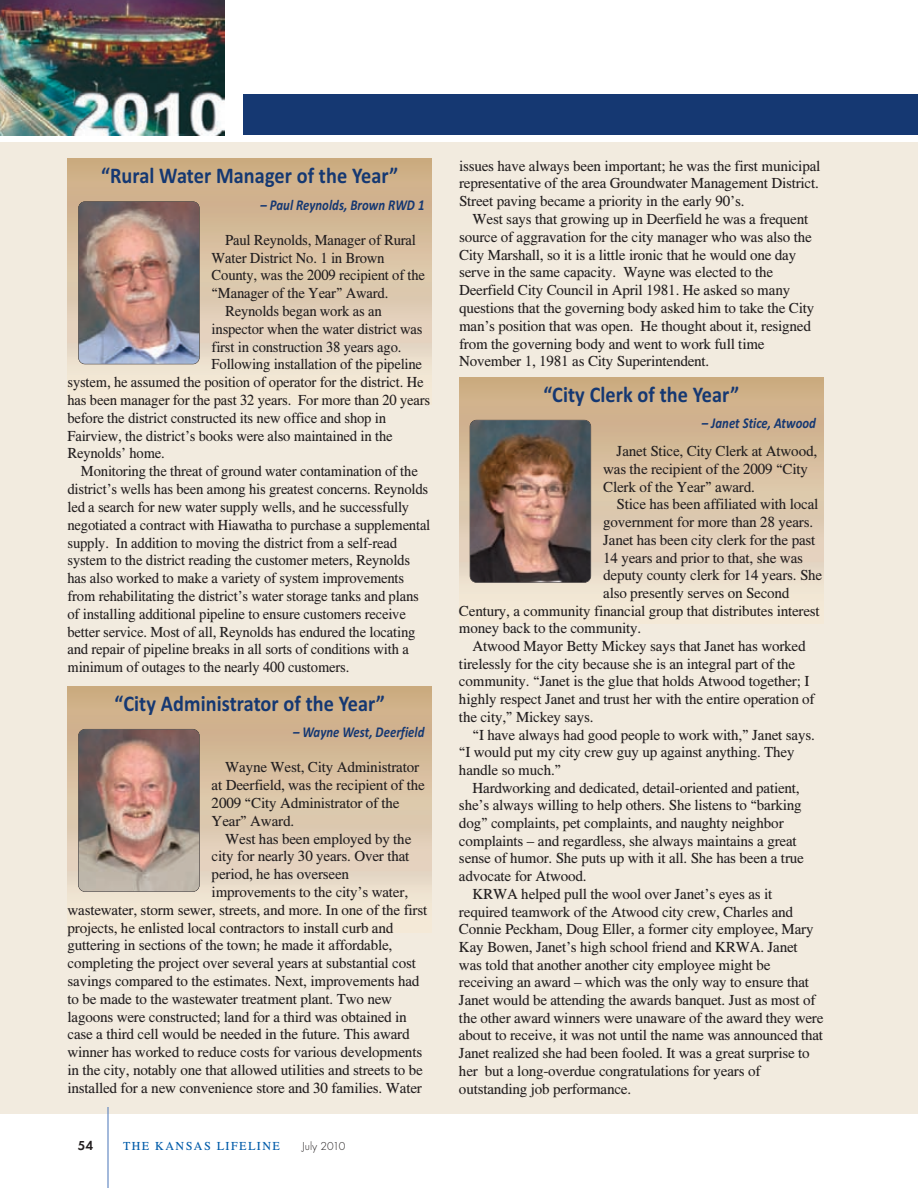
<style>
.page{position:relative;width:918px;height:1188px;background:#fff}
.page>*{position:absolute;margin:0;border:0;box-sizing:border-box;transform-origin:0 0}
.t1{font:700 22.5px "Calibri";letter-spacing:.005em;color:#153872;scale:.9 1}
.t2{font:15px/17.9px "Times CSATT";letter-spacing:-.01em;color:#231f20}
.t3{font:italic 700 15px "Calibri";letter-spacing:.005em;color:#153872;scale:.85 1}
.t4{font:600 13.5px "Futura T";color:#231f20}
.t5{font:12px "Times CSATT";letter-spacing:.125em;color:#015ba9}
.t6{font:300 12px "Futura T";color:#231f20}
</style>
<div class="page">
<div style="left:0;top:142px;width:918px;height:972px;background:#f2ebdf"></div>
<img style="left:79px;top:729px;width:120px;height:162px;border-radius:6px">
<div style="left:78px;top:729px;width:122px;height:163px;border:1px solid #231f20;border-radius:7px"></div>
<hr style="left:108px;top:1107px;width:1px;height:81px;background:#4975b9">
<div style="left:243px;top:94px;width:675px;height:41px;background:#153872"></div>
<img style="left:0;top:0;width:224px;height:135px">
<img style="left:459px;top:377px;width:365px;height:222px">
<img style="left:470px;top:420px;width:121px;height:162px;border-radius:6px">
<div style="left:470px;top:420px;width:121px;height:163px;border:1px solid #231f20;border-radius:7px"></div>
<img style="left:68px;top:159px;width:364px;height:221px">
<img style="left:79px;top:202px;width:120px;height:162px;border-radius:6px">
<div style="left:78px;top:201px;width:122px;height:163px;border:1px solid #231f20;border-radius:7px"></div>
<h1 class="t1" style="left:101px;top:168px;width:332px">“Rural Water Manager of the Year”</h1>
<p class="t3" style="left:260px;top:200px;width:195px">– Paul Reynolds, Brown RWD 1</p>
<p class="t2" style="left:225px;top:232px;width:192px">Paul Reynolds, Manager of Rural</p>
<p class="t2" style="left:212px;top:250px;width:174px">Water District No. 1 in Brown</p>
<p class="t2" style="left:212px;top:268px;width:215px">County, was the 2009 recipient of the</p>
<p class="t2" style="left:212px;top:286px;width:178px">“Manager of the Year” Award.</p>
<p class="t2" style="left:225px;top:304px;width:158px">Reynolds began work as an</p>
<p class="t2" style="left:212px;top:321px;width:212px">inspector when the water district was</p>
<p class="t2" style="left:212px;top:339px;width:191px">first in construction 38 years ago.</p>
<p class="t2" style="left:212px;top:357px;width:212px">Following installation of the pipeline</p>
<p class="t2" style="left:67px;top:375px;width:358px">system, he assumed the position of operator for the district. He</p>
<p class="t2" style="left:67px;top:393px;width:364px">has been manager for the past 32 years. For more than 20 years</p>
<p class="t2" style="left:67px;top:410px;width:320px">before the district constructed its new office and shop in</p>
<p class="t2" style="left:67px;top:428px;width:327px">Fairview, the district’s books were also maintained in the</p>
<p class="t2" style="left:67px;top:446px;width:99px">Reynolds’ home.</p>
<p class="t2" style="left:81px;top:464px;width:338px">Monitoring the threat of ground water contamination of the</p>
<p class="t2" style="left:67px;top:482px;width:362px">district’s wells has been among his greatest concerns. Reynolds</p>
<p class="t2" style="left:67px;top:499px;width:343px">led a search for new water supply wells, and he successfully</p>
<p class="t2" style="left:67px;top:517px;width:364px">negotiated a contract with Hiawatha to purchase a supplemental</p>
<p class="t2" style="left:67px;top:535px;width:331px">supply. In addition to moving the district from a self-read</p>
<p class="t2" style="left:67px;top:553px;width:344px">system to the district reading the customer meters, Reynolds</p>
<p class="t2" style="left:67px;top:571px;width:338px">has also worked to make a variety of system improvements</p>
<p class="t2" style="left:67px;top:588px;width:353px">from rehabilitating the district’s water storage tanks and plans</p>
<p class="t2" style="left:67px;top:606px;width:340px">of installing additional pipeline to ensure customers receive</p>
<p class="t2" style="left:67px;top:624px;width:349px">better service. Most of all, Reynolds has endured the locating</p>
<p class="t2" style="left:67px;top:642px;width:343px">and repair of pipeline breaks in all sorts of conditions with a</p>
<p class="t2" style="left:67px;top:660px;width:283px">minimum of outages to the nearly 400 customers.</p>
<h1 class="t1" style="left:114px;top:695px;width:302px">“City Administrator of the Year”</h1>
<p class="t3" style="left:293px;top:727px;width:156px">– Wayne West, Deerfield</p>
<p class="t2" style="left:212px;top:760px;width:215px;text-indent:14px">Wayne West, City Administrator at Deerfield, was the recipient of the<br>2009 “City Administrator of the<br>Year” Award.</p>
<p class="t2" style="left:225px;top:831px;width:188px">West has been employed by the</p>
<p class="t2" style="left:212px;top:849px;width:199px">city for nearly 30 years. Over that</p>
<p class="t2" style="left:212px;top:867px;width:139px">period, he has overseen</p>
<p class="t2" style="left:212px;top:885px;width:198px">improvements to the city’s water,</p>
<p class="t2" style="left:67px;top:902px;width:361px">wastewater, storm sewer, streets, and more. In one of the first</p>
<p class="t2" style="left:67px;top:920px;width:327px">projects, he enlisted local contractors to install curb and</p>
<p class="t2" style="left:67px;top:938px;width:326px">guttering in sections of the town; he made it affordable,</p>
<p class="t2" style="left:67px;top:956px;width:350px">completing the project over several years at substantial cost</p>
<p class="t2" style="left:67px;top:974px;width:353px">savings compared to the estimates. Next, improvements had</p>
<p class="t2" style="left:67px;top:991px;width:326px">to be made to the wastewater treatment plant. Two new</p>
<p class="t2" style="left:67px;top:1009px;width:341px">lagoons were constructed; land for a third was obtained in</p>
<p class="t2" style="left:67px;top:1027px;width:344px">case a third cell would be needed in the future. This award</p>
<p class="t2" style="left:67px;top:1045px;width:356px">winner has worked to reduce costs for various developments</p>
<p class="t2" style="left:67px;top:1063px;width:357px">in the city, notably one that allowed utilities and streets to be</p>
<p class="t2" style="left:67px;top:1080px;width:356px">installed for a new convenience store and 30 families. Water</p>
<p class="t4" style="left:78px;top:1140px;width:17px">54</p>
<p class="t5" style="left:123px;top:1141px;width:158px">THE KANSAS LIFELINE</p>
<p class="t6" style="left:302px;top:1141px;width:45px">July 2010</p>
<p class="t2" style="left:459px;top:158px;width:363px;text-align:justify">issues have always been important; he was the first municipal representative of the area Groundwater Management District.<br>Street paving became a priority in the early 90’s.</p>
<p class="t2" style="left:459px;top:211px;width:357px;text-indent:14px">West says that growing up in Deerfield he was a frequent source of aggravation for the city manager who was also the City Marshall, so it is a little ironic that he would one day serve in the same capacity. Wayne was elected to the Deerfield City Council in April 1981. He asked so many questions that the governing body asked him to take the City man’s position that was open. He thought about it, resigned from the governing body and went to work full time November 1, 1981 as City Superintendent.</p>
<h1 class="t1" style="left:543px;top:386px;width:219px">“City Clerk of the Year”</h1>
<p class="t3" style="left:702px;top:418px;width:136px">– Janet Stice, Atwood</p>
<p class="t2" style="left:603px;top:444px;width:215px;text-indent:14px">Janet Stice, City Clerk at Atwood, was the recipient of the 2009 “City<br>Clerk of the Year” award.</p>
<p class="t2" style="left:617px;top:497px;width:203px">Stice has been affiliated with local</p>
<p class="t2" style="left:603px;top:515px;width:211px">government for more than 28 years.</p>
<p class="t2" style="left:603px;top:532px;width:214px">Janet has been city clerk for the past</p>
<p class="t2" style="left:603px;top:550px;width:201px">14 years and prior to that, she was</p>
<p class="t2" style="left:603px;top:568px;width:221px">deputy county clerk for 14 years. She</p>
<p class="t2" style="left:603px;top:585px;width:188px">also presently serves on Second</p>
<p class="t2" style="left:459px;top:603px;width:362px">Century, a community financial group that distributes interest</p>
<p class="t2" style="left:459px;top:621px;width:184px">money back to the community.</p>
<p class="t2" style="left:472px;top:638px;width:335px">Atwood Mayor Betty Mickey says that Janet has worked</p>
<p class="t2" style="left:459px;top:656px;width:338px">tirelessly for the city because she is an integral part of the</p>
<p class="t2" style="left:459px;top:674px;width:352px">community. “Janet is the glue that holds Atwood together; I</p>
<p class="t2" style="left:459px;top:692px;width:357px">highly respect Janet and trust her with the entire operation of</p>
<p class="t2" style="left:459px;top:709px;width:136px">the city,” Mickey says.</p>
<p class="t2" style="left:472px;top:727px;width:344px">“I have always had good people to work with,” Janet says.</p>
<p class="t2" style="left:459px;top:745px;width:337px">“I would put my city crew guy up against anything. They</p>
<p class="t2" style="left:459px;top:762px;width:104px">handle so much.”</p>
<p class="t2" style="left:472px;top:780px;width:329px">Hardworking and dedicated, detail-oriented and patient,</p>
<p class="t2" style="left:459px;top:798px;width:344px">she’s always willing to help others. She listens to “barking</p>
<p class="t2" style="left:459px;top:815px;width:326px">dog” complaints, pet complaints, and naughty neighbor</p>
<p class="t2" style="left:459px;top:833px;width:339px">complaints – and regardless, she always maintains a great</p>
<p class="t2" style="left:459px;top:851px;width:346px">sense of humor. She puts up with it all. She has been a true</p>
<p class="t2" style="left:459px;top:869px;width:129px">advocate for Atwood.</p>
<p class="t2" style="left:472px;top:886px;width:301px">KRWA helped pull the wool over Janet’s eyes as it</p>
<p class="t2" style="left:459px;top:904px;width:336px">required teamwork of the Atwood city crew, Charles and</p>
<p class="t2" style="left:459px;top:922px;width:356px">Connie Peckham, Doug Eller, a former city employee, Mary</p>
<p class="t2" style="left:459px;top:939px;width:340px">Kay Bowen, Janet’s high school friend and KRWA. Janet</p>
<p class="t2" style="left:459px;top:957px;width:313px">was told that another another city employee might be</p>
<p class="t2" style="left:459px;top:975px;width:352px">receiving an award – which was the only way to ensure that</p>
<p class="t2" style="left:459px;top:992px;width:358px">Janet would be attending the awards banquet. Just as most of</p>
<p class="t2" style="left:459px;top:1010px;width:366px">the other award winners were unaware of the award they were</p>
<p class="t2" style="left:459px;top:1028px;width:366px">about to receive, it was not until the name was announced that</p>
<p class="t2" style="left:459px;top:1046px;width:352px">Janet realized she had been fooled. It was a great surprise to</p>
<p class="t2" style="left:459px;top:1063px;width:303px">her but a long-overdue congratulations for years of</p>
<p class="t2" style="left:459px;top:1081px;width:174px">outstanding job performance.</p>
</div>
